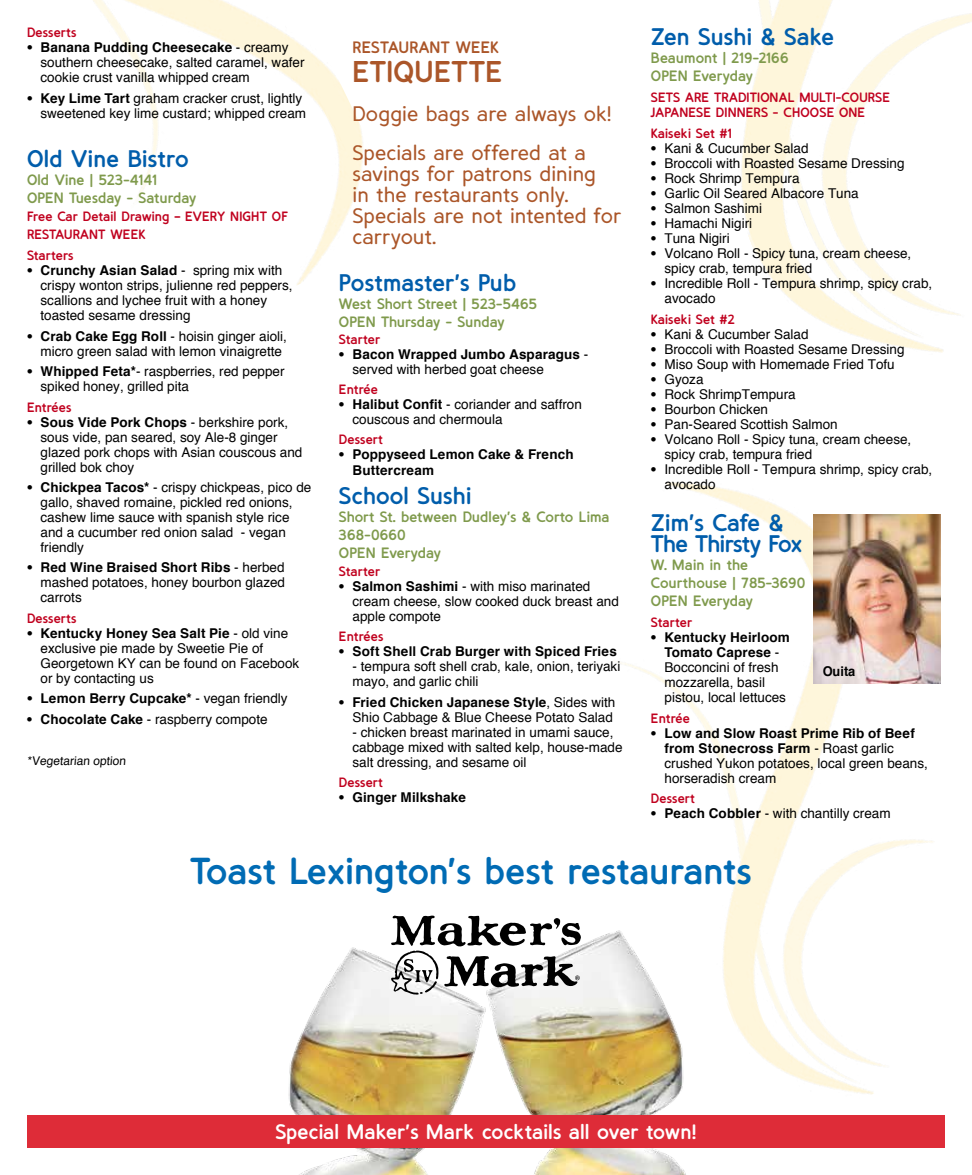
<style>
.page{position:relative;width:972px;height:1175px;background:#fff}
.page>*{position:absolute;margin:0;border:0;box-sizing:border-box;transform-origin:0 0}
.t1{font:700 37.5px "Predicate Rounded";color:#006bb4}
.t2{font:700 30px "Predicate Rounded";letter-spacing:.005em;color:#ab5629}
.t3{font:700 24px "Predicate Rounded";letter-spacing:-.005em;color:#005dab}
.t4{font:700 24px/21px "Predicate Rounded";letter-spacing:-.03em;color:#005dab}
.t5{font:21px/21px "Predicate Rounded";color:#ab5629}
.t6{font:700 21px "Predicate Rounded";color:#fff}
.t7{font:700 16.5px "Predicate Rounded";color:#ab5629}
.t8{font:700 15px/18px "Predicate Rounded";color:#7f9a4c}
.t9{font:13.5px/15px "Helvetica";color:#000}
.t10{font:700 13.5px/18px "Predicate Rounded";color:#c0001e}
.t11{font:700 13.5px/15px "Helvetica";letter-spacing:.01em;color:#000}
.t12{font:700 13.5px "Helvetica";letter-spacing:.01em;color:#000;scale:.95 1}
.t13{font:12px "Helvetica";color:#000}
.s1{font-family:"Predicate Rounded";font-weight:700}
.s2{font-weight:700}
.s3{font-family:"Predicate Rounded"}
.s4{font-weight:400}
</style>
<div class="page">
<img style="left:741px;top:0;width:231px;height:353px">
<img style="left:620px;top:482px;width:321px;height:613px">
<img style="left:93px;top:0;width:270px;height:285px">
<img style="left:492px;top:929px;width:200px;height:245px">
<img style="left:288px;top:947px;width:204px;height:227px">
<div style="left:27px;top:1115px;width:918px;height:33px;background:#de2c38"></div>
<img style="left:814px;top:515px;width:126px;height:168px">
<svg style="left:391px;top:915px;width:190px;height:79px"></svg>
<p class="t10" style="left:27px;top:24px;width:51px">Desserts</p>
<p class="t9" style="left:40px;top:40px;width:266px;text-indent:-14px"><span class="s1">•</span> <span class="s2">Banana Pudding Cheesecake</span> - creamy southern cheesecake, salted caramel, wafer cookie crust vanilla whipped cream</p>
<p class="t9" style="left:27px;top:91px;width:281px;text-align:right"><span class="s1">•</span> <span class="s2">Key Lime Tart</span> graham cracker crust, lightly sweetened key lime custard; whipped cream</p>
<h3 class="t3" style="left:27px;top:143px;width:164px">Old Vine Bistro</h3>
<p class="t8" style="left:27px;top:170px;width:171px">Old Vine | 523-4141<br>OPEN Tuesday - Saturday</p>
<p class="t10" style="left:27px;top:207px;width:263px">Free Car Detail Drawing – EVERY NIGHT OF<br>RESTAURANT WEEK</p>
<p class="t10" style="left:27px;top:247px;width:48px">Starters</p>
<p class="t9" style="left:40px;top:263px;width:254px;text-indent:-14px"><span class="s1">•</span> <span class="s2">Crunchy Asian Salad</span> - spring mix with crispy wonton strips, julienne red peppers, scallions and lychee fruit with a honey toasted sesame dressing</p>
<p class="t9" style="left:40px;top:329px;width:248px;text-indent:-14px"><span class="s1">•</span> <span class="s2">Crab Cake Egg Roll</span> - hoisin ginger aioli, micro green salad with lemon vinaigrette</p>
<p class="t9" style="left:40px;top:364px;width:246px;text-indent:-14px"><span class="s1">•</span> <span class="s2">Whipped Feta*</span>- raspberries, red pepper spiked honey, grilled pita</p>
<p class="t10" style="left:27px;top:398px;width:46px">Entrées</p>
<p class="t9" style="left:40px;top:415px;width:263px;text-indent:-14px"><span class="s1">•</span> <span class="s2">Sous Vide Pork Chops</span> - berkshire pork, sous vide, pan seared, soy Ale-8 ginger glazed pork chops with Asian couscous and grilled bok choy</p>
<p class="t9" style="left:40px;top:480px;width:272px;text-indent:-14px"><span class="s1">•</span> <span class="s2">Chickpea Tacos*</span> - crispy chickpeas, pico de gallo, shaved romaine, pickled red onions, cashew lime sauce with spanish style rice and a cucumber red onion salad - vegan friendly</p>
<p class="t9" style="left:40px;top:560px;width:246px;text-align:justify;text-indent:-14px"><span class="s1">•</span> <span class="s2">Red Wine Braised Short Ribs</span> - herbed mashed potatoes, honey bourbon glazed carrots</p>
<p class="t10" style="left:27px;top:609px;width:51px">Desserts</p>
<p class="t9" style="left:40px;top:626px;width:260px;text-indent:-14px"><span class="s1">•</span> <span class="s2">Kentucky Honey Sea Salt Pie</span> - old vine exclusive pie made by Sweetie Pie of<br>Georgetown KY can be found on Facebook or by contacting us</p>
<p class="t11" style="left:27px;top:691px;width:262px"><span class="s3">•</span> Lemon Berry Cupcake* <span class="s4">- vegan friendly</span></p>
<p class="t9" style="left:27px;top:712px;width:242px"><span class="s1">•</span> <span class="s2">Chocolate Cake</span> - raspberry compote</p>
<p class="t13" style="left:27px;top:751px;width:102px">*Vegetarian option</p>
<p class="t7" style="left:352px;top:37px;width:148px">RESTAURANT WEEK</p>
<h2 class="t2" style="left:352px;top:53px;width:152px">ETIQUETTE</h2>
<h3 class="t5" style="left:352px;top:94px;width:261px;line-height:39px">Doggie bags are always ok!<br>Specials are offered at a</h3>
<h3 class="t5" style="left:352px;top:163px;width:270px">savings for patrons dining<br>in the restaurants only.<br>Specials are not intented for carryout.</h3>
<h3 class="t3" style="left:339px;top:268px;width:179px">Postmaster’s Pub</h3>
<p class="t8" style="left:339px;top:295px;width:200px">West Short Street | 523-5465<br>OPEN Thursday - Sunday</p>
<p class="t10" style="left:339px;top:330px;width:43px">Starter</p>
<p class="t9" style="left:352px;top:347px;width:237px;text-indent:-14px"><span class="s1">•</span> <span class="s2">Bacon Wrapped Jumbo Asparagus</span> - served with herbed goat cheese</p>
<p class="t10" style="left:339px;top:380px;width:41px">Entrée</p>
<p class="t9" style="left:352px;top:397px;width:231px;text-indent:-14px"><span class="s1">•</span> <span class="s2">Halibut Confit</span> - coriander and saffron couscous and chermoula</p>
<p class="t10" style="left:339px;top:431px;width:46px">Dessert</p>
<p class="t11" style="left:352px;top:447px;width:223px;text-indent:-14px"><span class="s3">•</span> Poppyseed Lemon Cake &amp; French<br>Buttercream</p>
<h3 class="t3" style="left:339px;top:481px;width:134px">School Sushi</h3>
<p class="t8" style="left:339px;top:508px;width:272px">Short St. between Dudley’s &amp; Corto Lima<br>368-0660<br>OPEN Everyday</p>
<p class="t10" style="left:339px;top:562px;width:43px">Starter</p>
<p class="t9" style="left:352px;top:579px;width:268px;text-indent:-14px"><span class="s1">•</span> <span class="s2">Salmon Sashimi</span> - with miso marinated cream cheese, slow cooked duck breast and apple compote</p>
<p class="t10" style="left:339px;top:628px;width:46px">Entrées</p>
<p class="t11" style="left:339px;top:644px;width:279px"><span class="s3">•</span> Soft Shell Crab Burger with Spiced Fries</p>
<p class="t9" style="left:352px;top:659px;width:269px">- tempura soft shell crab, kale, onion, teriyaki mayo, and garlic chili</p>
<p class="t9" style="left:339px;top:695px;width:278px;text-align:right"><span class="s1">•</span> <span class="s2">Fried Chicken Japanese Style</span>, Sides with<br>Shio Cabbage &amp; Blue Cheese Potato Salad</p>
<p class="t9" style="left:352px;top:725px;width:272px">- chicken breast marinated in umami sauce, cabbage mixed with salted kelp, house-made salt dressing, and sesame oil</p>
<p class="t10" style="left:339px;top:773px;width:46px">Dessert</p>
<p class="t11" style="left:339px;top:790px;width:128px"><span class="s3">•</span> Ginger Milkshake</p>
<h3 class="t3" style="left:651px;top:22px;width:185px">Zen Sushi &amp; Sake</h3>
<p class="t8" style="left:651px;top:49px;width:139px">Beaumont | 219-2166<br>OPEN Everyday</p>
<p class="t10" style="left:651px;top:90px;width:241px;line-height:15px">SETS ARE TRADITIONAL MULTI-COURSE<br>JAPANESE DINNERS - CHOOSE ONE</p>
<p class="t10" style="left:651px;top:125px;width:82px">Kaiseki Set #1</p>
<p class="t9" style="left:651px;top:141px;width:159px"><span class="s1">•</span> Kani &amp; Cucumber Salad</p>
<p class="t9" style="left:651px;top:156px;width:255px"><span class="s1">•</span> Broccoli with Roasted Sesame Dressing</p>
<p class="t9" style="left:651px;top:171px;width:150px"><span class="s1">•</span> Rock Shrimp Tempura</p>
<p class="t9" style="left:651px;top:186px;width:209px"><span class="s1">•</span> Garlic Oil Seared Albacore Tuna</p>
<p class="t9" style="left:651px;top:201px;width:113px"><span class="s1">•</span> Salmon Sashimi</p>
<p class="t9" style="left:651px;top:216px;width:103px"><span class="s1">•</span> Hamachi Nigiri</p>
<p class="t9" style="left:651px;top:231px;width:80px"><span class="s1">•</span> Tuna Nigiri</p>
<p class="t9" style="left:664px;top:246px;width:248px;text-indent:-14px"><span class="s1">•</span> Volcano Roll - Spicy tuna, cream cheese, spicy crab, tempura fried</p>
<p class="t9" style="left:664px;top:276px;width:269px;text-indent:-14px"><span class="s1">•</span> Incredible Roll - Tempura shrimp, spicy crab, avocado</p>
<p class="t10" style="left:651px;top:311px;width:86px">Kaiseki Set #2</p>
<p class="t9" style="left:651px;top:327px;width:159px"><span class="s1">•</span> Kani &amp; Cucumber Salad</p>
<p class="t9" style="left:651px;top:342px;width:255px"><span class="s1">•</span> Broccoli with Roasted Sesame Dressing</p>
<p class="t9" style="left:651px;top:357px;width:245px"><span class="s1">•</span> Miso Soup with Homemade Fried Tofu</p>
<p class="t9" style="left:651px;top:372px;width:54px"><span class="s1">•</span> Gyoza</p>
<p class="t9" style="left:651px;top:387px;width:146px"><span class="s1">•</span> Rock ShrimpTempura</p>
<p class="t9" style="left:651px;top:402px;width:119px"><span class="s1">•</span> Bourbon Chicken</p>
<p class="t9" style="left:651px;top:417px;width:188px"><span class="s1">•</span> Pan-Seared Scottish Salmon</p>
<p class="t9" style="left:664px;top:432px;width:248px;text-indent:-14px"><span class="s1">•</span> Volcano Roll - Spicy tuna, cream cheese, spicy crab, tempura fried</p>
<p class="t9" style="left:664px;top:462px;width:269px;text-indent:-14px"><span class="s1">•</span> Incredible Roll - Tempura shrimp, spicy crab, avocado</p>
<h3 class="t4" style="left:651px;top:513px;width:153px">Zim’s Cafe &amp;<br>The Thirsty Fox</h3>
<p class="t8" style="left:651px;top:556px;width:156px">W. Main in the<br>Courthouse | 785-3690<br>OPEN Everyday</p>
<p class="t10" style="left:651px;top:614px;width:43px">Starter</p>
<p class="t9" style="left:664px;top:630px;width:127px;text-indent:-14px"><span class="s1">•</span> <span class="s2">Kentucky Heirloom<br>Tomato Caprese</span> -<br>Bocconcini of fresh mozzarella, basil pistou, local lettuces</p>
<p class="t10" style="left:651px;top:709px;width:41px">Entrée</p>
<p class="t9" style="left:664px;top:726px;width:265px;text-indent:-14px"><span class="s1">•</span> <span class="s2">Low and Slow Roast Prime Rib of Beef from Stonecross Farm</span> - Roast garlic crushed Yukon potatoes, local green beans, horseradish cream</p>
<p class="t10" style="left:651px;top:789px;width:46px">Dessert</p>
<p class="t9" style="left:651px;top:806px;width:241px"><span class="s1">•</span> <span class="s2">Peach Cobbler</span> - with chantilly cream</p>
<p class="t12" style="left:823px;top:660px;width:36px">Ouita</p>
<h1 class="t1" style="left:190px;top:848px;width:563px">Toast Lexington’s best restaurants</h1>
<h3 class="t6" style="left:275px;top:1119px;width:423px">Special Maker’s Mark cocktails all over town!</h3>
</div>
